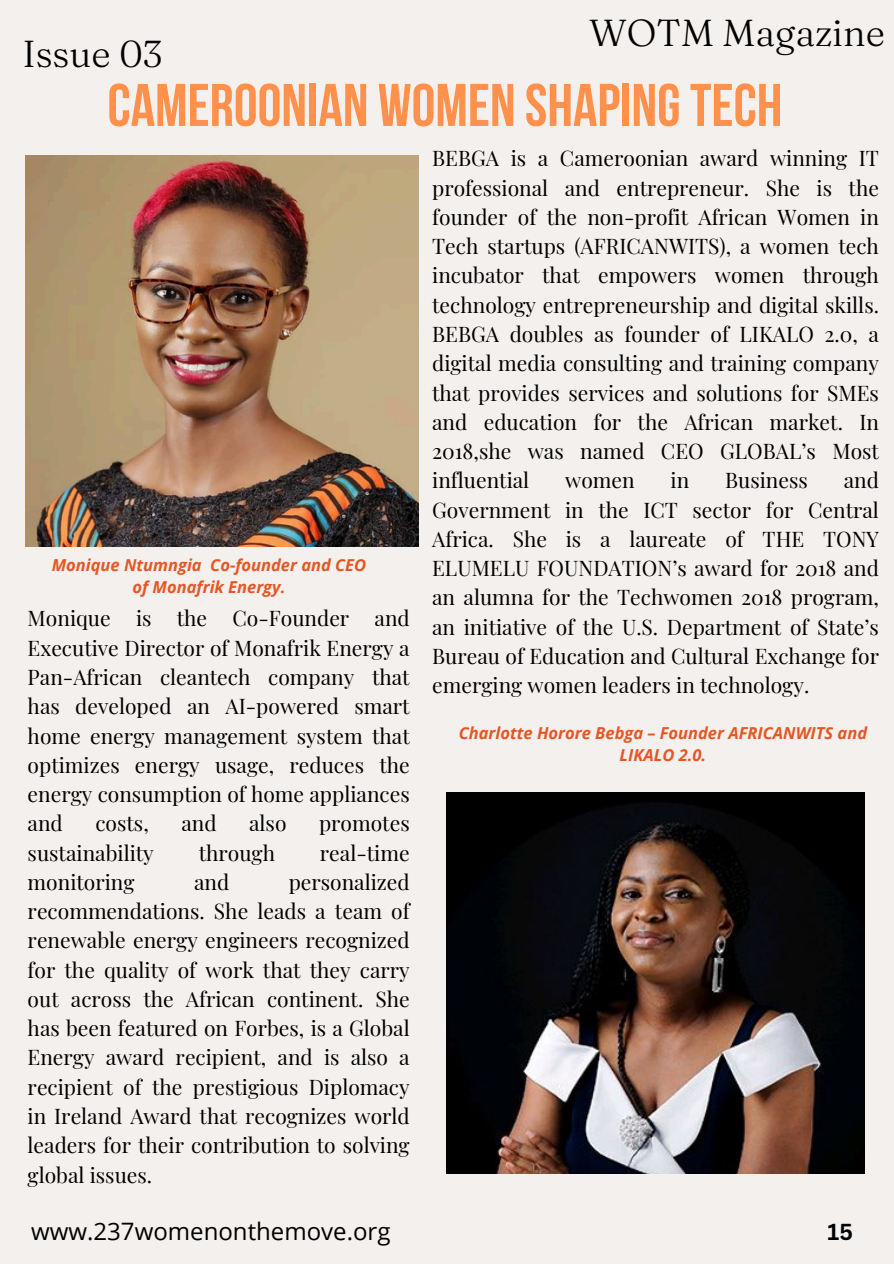
<style>
.page{position:relative;width:894px;height:1264px;background:#fff}
.page>*{position:absolute;margin:0;border:0;box-sizing:border-box;transform-origin:0 0}
.t1{font:60px "Bebas Neue Cyrillic";color:#ff914d}
.t2{font:300 37.5px "Fraunces 9 pt";color:#000}
.t3{font:24px "Open Sans";color:#000}
.t4{font:700 22.5px "Canva Sans";color:#000}
.t5{font:21px/29.2px "Playfair Display";color:#000;text-align:justify}
.t6{font:italic 700 16.5px/22.5px "Open Sans";color:#e45724;text-align:center}
</style>
<div class="page">
<div style="left:0;top:0;width:893px;height:1263px;background:#f4f0ee"></div>
<img style="left:446px;top:792px;width:418px;height:381px">
<img style="left:25px;top:155px;width:393px;height:391px">
<h2 class="t2" style="left:589px;top:9px;width:297px">WOTM Magazine</h2>
<h1 class="t1" style="left:107px;top:81px;width:676px">CAMEROONIAN WOMEN SHAPINGTECH</h1>
<h2 class="t2" style="left:22px;top:30px;width:141px">Issue 03</h2>
<p class="t6" style="left:52px;top:553px;width:316px">Monique Ntumngia Co-founder and CEO of Monafrik Energy.</p>
<p class="t5" style="left:28px;top:603px;width:383px">Monique is the Co-Founder and Executive Director of Monafrik Energy a Pan-African cleantech company that has developed an AI-powered smart home energy management system that optimizes energy usage, reduces the energy consumption of home appliances and</p>
<p class="t5" style="left:95px;top:808px;width:55px">costs,</p>
<p class="t5" style="left:181px;top:808px;width:37px">and</p>
<p class="t5" style="left:249px;top:808px;width:39px">also</p>
<p class="t5" style="left:319px;top:808px;width:92px">promotes</p>
<p class="t5" style="left:28px;top:837px;width:128px">sustainability</p>
<p class="t5" style="left:199px;top:837px;width:78px">through</p>
<p class="t5" style="left:320px;top:837px;width:91px">real-time</p>
<p class="t5" style="left:28px;top:866px;width:108px">monitoring</p>
<p class="t5" style="left:194px;top:866px;width:37px">and</p>
<p class="t5" style="left:28px;top:866px;width:383px;text-indent:261px">personalized recommendations. She leads a team of renewable energy engineers recognized for the quality of work that they carry out across the African continent. She has been featured on Forbes, is a Global Energy award recipient, and is also a recipient of the prestigious Diplomacy in Ireland Award that recognizes world leaders for their contribution to solving global issues.</p>
<h4 class="t5" style="left:432px;top:143px;width:448px">BEBGA is a Cameroonian award winning IT professional and entrepreneur. She is the founder of the non-profit African Women in Tech startups (AFRICANWITS), a women tech incubator that empowers women through technology entrepreneurship and digital skills.<br>BEBGA doubles as founder of LIKALO 2.0, a digital media consulting and training company that provides services and solutions for SMEs and education for the African market. In 2018,she was named CEO GLOBAL’s Most influential</h4>
<h4 class="t5" style="left:432px;top:465px;width:448px;text-indent:411px">and Government in the ICT sector for Central Africa. She is a laureate of THE TONY ELUMELU FOUNDATION’s award for 2018 and an alumna for the Techwomen 2018 program, an initiative of the U.S. Department of State’s Bureau of Education and Cultural Exchange for emerging women leaders in technology.</h4>
<p class="t6" style="left:458px;top:721px;width:410px">Charlotte Horore Bebga – Founder AFRICANWITS and<br>LIKALO 2.0.</p>
<h4 class="t5" style="left:565px;top:465px;width:71px">women</h4>
<h4 class="t5" style="left:670px;top:465px;width:20px">in</h4>
<h4 class="t5" style="left:725px;top:465px;width:84px">Business</h4>
<h4 class="t3" style="left:31px;top:1214px;width:361px">www.237womenonthemove.org</h4>
<p class="t4" style="left:827px;top:1216px;width:27px">15</p>
</div>
